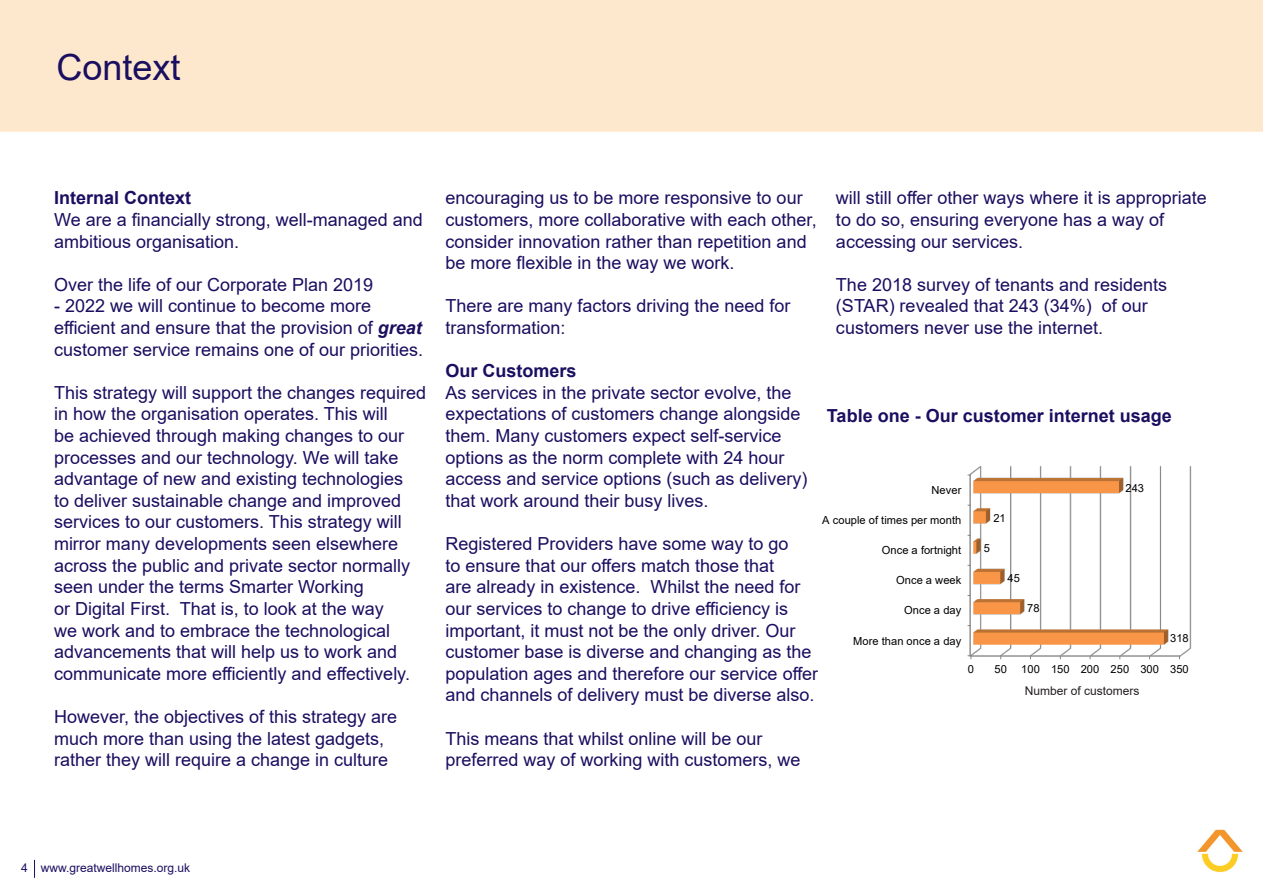
<style>
.page{position:relative;width:1263px;height:893px;background:#fff}
.page>*{position:absolute;margin:0;border:0;box-sizing:border-box;transform-origin:0 0}
.t1{font:36px "Arial";color:#1a0e60}
.t2{font:18px/21.6px "Arial";color:#1a0e60}
.t3{font:700 18px "Arial";color:#1a0e60}
.t4{font:12px "Arial";color:#1a0e60}
.t5{font:12px "Arial";color:#231f20}
.t6{font:11.1px "Arial";color:#000}
.s1{font-weight:700;font-style:italic}
</style>
<div class="page">
<svg style="left:34px;top:860px;width:1px;height:18px"></svg>
<img style="left:1197px;top:829px;width:46px;height:43px">
<svg style="left:967px;top:466px;width:225px;height:194px"></svg>
<div style="left:0;top:0;width:1263px;height:132px;background:#fee8cd"></div>
<p class="t1" style="left:57px;top:43px;width:126px">Context</p>
<p class="t3" style="left:54px;top:185px;width:139px">Internal Context</p>
<p class="t2" style="left:54px;top:209px;width:370px">We are a financially strong, well-managed and ambitious organisation.</p>
<p class="t2" style="left:54px;top:274px;width:321px">Over the life of our Corporate Plan 2019</p>
<p class="t2" style="left:54px;top:295px;width:371px">- 2022 we will continue to become more efficient and ensure that the provision of <span class="s1">great </span>customer service remains one of our priorities.</p>
<p class="t2" style="left:54px;top:382px;width:374px">This strategy will support the changes required in how the organisation operates. This will<br>be achieved through making changes to our processes and our technology. We will take advantage of new and existing technologies<br>to deliver sustainable change and improved services to our customers. This strategy will mirror many developments seen elsewhere across the public and private sector normally seen under the terms Smarter Working<br>or Digital First. That is, to look at the way<br>we work and to embrace the technological advancements that will help us to work and communicate more efficiently and effectively.</p>
<p class="t2" style="left:54px;top:706px;width:345px">However, the objectives of this strategy are much more than using the latest gadgets, rather they will require a change in culture</p>
<p class="t2" style="left:836px;top:187px;width:372px">will still offer other ways where it is appropriate to do so, ensuring everyone has a way of accessing our services.</p>
<p class="t2" style="left:836px;top:274px;width:333px">The 2018 survey of tenants and residents (STAR) revealed that 243 (34%) of our customers never use the internet.</p>
<p class="t2" style="left:445px;top:187px;width:373px">encouraging us to be more responsive to our customers, more collaborative with each other, consider innovation rather than repetition and be more flexible in the way we work.</p>
<p class="t2" style="left:445px;top:295px;width:347px">There are many factors driving the need for transformation:</p>
<p class="t3" style="left:445px;top:358px;width:133px">Our Customers</p>
<p class="t2" style="left:445px;top:382px;width:364px">As services in the private sector evolve, the expectations of customers change alongside them. Many customers expect self-service options as the norm complete with 24 hour access and service options (such as delivery) that work around their busy lives.</p>
<p class="t2" style="left:445px;top:533px;width:374px">Registered Providers have some way to go<br>to ensure that our offers match those that<br>are already in existence. Whilst the need for our services to change to drive efficiency is important, it must not be the only driver. Our customer base is diverse and changing as the population ages and therefore our service offer and channels of delivery must be diverse also.</p>
<p class="t2" style="left:445px;top:727px;width:357px">This means that whilst online will be our preferred way of working with customers, we</p>
<p class="t3" style="left:827px;top:403px;width:346px">Table one - Our customer internet usage</p>
<p class="t6" style="left:1125px;top:480px;width:20px">243</p>
<p class="t6" style="left:931px;top:482px;width:31px">Never</p>
<p class="t6" style="left:993px;top:510px;width:14px">21</p>
<p class="t6" style="left:822px;top:512px;width:140px">A couple of times per month</p>
<p class="t6" style="left:984px;top:540px;width:8px">5</p>
<p class="t6" style="left:882px;top:543px;width:81px">Once a fortnight</p>
<p class="t6" style="left:1008px;top:571px;width:14px">45</p>
<p class="t6" style="left:896px;top:573px;width:67px">Once a week</p>
<p class="t6" style="left:1027px;top:601px;width:14px">78</p>
<p class="t6" style="left:904px;top:603px;width:59px">Once a day</p>
<p class="t6" style="left:1170px;top:631px;width:20px">318</p>
<p class="t6" style="left:853px;top:633px;width:109px">More than once a day</p>
<p class="t6" style="left:968px;top:661px;width:8px">0</p>
<p class="t6" style="left:994px;top:661px;width:14px">50</p>
<p class="t6" style="left:1021px;top:661px;width:169px">100 150 200 250 300 350</p>
<p class="t5" style="left:1025px;top:682px;width:116px">Number of customers</p>
<p class="t4" style="left:21px;top:859px;width:8px">4</p>
<p class="t4" style="left:41px;top:859px;width:151px">www.greatwellhomes.org.uk</p>
</div>
